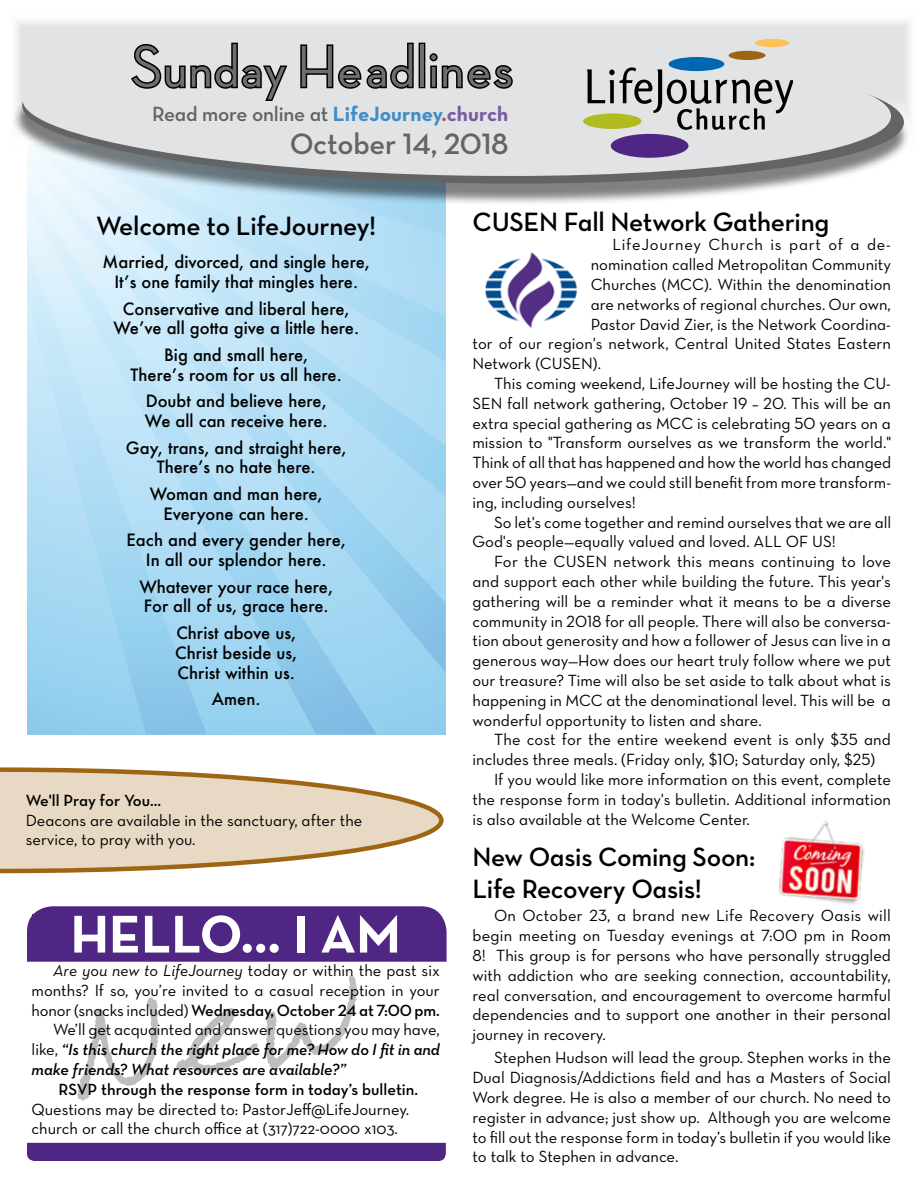
<style>
.page{position:relative;width:918px;height:1188px;background:#fff}
.page>*{position:absolute;margin:0;border:0;box-sizing:border-box;transform-origin:0 0}
.t1{font:500 60px "Neutra Disp";letter-spacing:.025em;color:#6d6e71}
.t2{font:700 54px "Neutra Text";color:#fff}
.t3{font:30px "Neutra Text Demi Alt";letter-spacing:-.01em;color:#636466}
.t4{font:27px/32.4px "Neutra Text Demi Alt";letter-spacing:-.01em;color:#000}
.t5{font:21px "Neutra Text Demi Alt";letter-spacing:-.01em;color:#636466}
.t6{font:16.5px/19.8px "Neutra Text Book Alt";color:#000;text-align:justify}
.t7{font:500 16.5px/19.8px "Futura";color:#000;text-align:center}
.t8{font:16.5px "Neutra Text Demi Alt";letter-spacing:-.005em;color:#000}
.t9{font:16.5px/19.8px "Neutra Text";color:#000}
.t10{font:italic 600 16.5px "Neutra Text";color:#000}
.t11{font:16.5px "Neutra Text Demi Italic Alt";color:#000}
.t12{font:16.5px "Neutra Text Book Alt";letter-spacing:.045em;color:#000}
.s1{font-family:"Neutra Text Bold Alt";color:#408dc5}
.s2{font-family:"Neutra Text Bold Alt";color:#c4495e}
.s3{font-family:"Neutra Text Bold Alt";color:#7b5ca2}
.s4{font-family:"Neutra Text";font-style:italic}
.s5{font-family:"Neutra Text Book Alt"}
.s6{font-family:"Neutra Text Book Alt";font-weight:400;font-style:normal}
.s7{font-family:"Neutra Text Demi Italic Alt";font-weight:400;font-style:normal}
</style>
<div class="page">
<svg style="left:27px;top:207px;width:419px;height:527px;background:#afdbf4"></svg>
<svg style="left:0;top:767px;width:444px;height:106px"></svg>
<svg style="left:16px;top:21px;width:894px;height:30px;background:#e5e6e7"></svg>
<div style="left:12px;top:51px;width:898px;height:156px;background:#000;opacity:.5"></div>
<svg style="left:19px;top:40px;width:888px;height:147px"></svg>
<svg style="left:20px;top:36px;width:874px;height:144px;background:#d2d4d5"></svg>
<svg style="left:129px;top:41px;width:161px;height:61px;background:#aaabac"></svg>
<svg style="left:299px;top:41px;width:116px;height:49px;background:#969697"></svg>
<div style="left:419px;top:43px;width:6px;height:45px;border:3px solid #000"></div>
<svg style="left:428px;top:52px;width:86px;height:38px;background:#8f9091"></svg>
<div style="left:611px;top:134px;width:78px;height:24px;background:#4f2683;border-radius:50%"></div>
<svg style="left:583px;top:113px;width:59px;height:16px"></svg>
<div style="left:669px;top:57px;width:55px;height:14px;background:#0067b1;border-radius:50%"></div>
<div style="left:729px;top:51px;width:37px;height:9px;background:#9e6614;border-radius:50%"></div>
<svg style="left:755px;top:40px;width:35px;height:7px"></svg>
<svg style="left:587px;top:67px;width:206px;height:63px;background:#b0b2ac"></svg>
<img style="left:485px;top:252px;width:92px;height:76px">
<div style="left:27px;top:1143px;width:419px;height:18px;background:#4f2683"></div>
<svg style="left:27px;top:906px;width:420px;height:56px;background:#5c368c"></svg>
<div style="left:33px;top:915px;width:406px;height:41px;background:#4f2683"></div>
<img style="left:778px;top:821px;width:87px;height:83px">
<h1 class="t1" style="left:131px;top:33px;width:383px">Sunday Headlines</h1>
<p class="t5" style="left:152px;top:101px;width:358px">Read more online at <span class="s1">LifeJourney</span><span class="s2">.</span><span class="s3">church</span></p>
<h3 class="t3" style="left:290px;top:126px;width:221px">October 14, 2018</h3>
<h3 class="t4" style="left:96px;top:209px;width:282px">Welcome to LifeJourney!</h3>
<p class="t7" style="left:103px;top:252px;width:269px">Married, divorced, and single here,<br>It’s one family that mingles here.</p>
<p class="t7" style="left:113px;top:298px;width:247px">Conservative and liberal here,<br>We’ve all gotta give a little here.</p>
<p class="t7" style="left:131px;top:345px;width:213px">Big and small here,<br>There’s room for us all here.</p>
<p class="t7" style="left:145px;top:391px;width:184px;text-align:left">Doubt and believe here,<br>We all can receive here.</p>
<p class="t7" style="left:126px;top:437px;width:222px">Gay, trans, and straight here,<br>There’s no hate here.</p>
<p class="t7" style="left:150px;top:484px;width:174px">Woman and man here,<br>Everyone can here.</p>
<p class="t7" style="left:127px;top:530px;width:221px">Each and every gender here,<br>In all our splendor here.</p>
<p class="t7" style="left:139px;top:576px;width:195px;text-align:left">Whatever your race here,<br>For all of us, grace here.</p>
<p class="t7" style="left:175px;top:623px;width:124px;text-align:justify">Christ above us, Christ beside us, Christ within us.</p>
<p class="t7" style="left:212px;top:689px;width:50px">Amen.</p>
<p class="t8" style="left:26px;top:790px;width:137px">We'll Pray for You...</p>
<p class="t6" style="left:26px;top:810px;width:338px">Deacons are available in the sanctuary, after the service, to pray with you.</p>
<h2 class="t2" style="left:70px;top:901px;width:332px">HELLO... I AM</h2>
<p class="t6" style="left:32px;top:960px;width:410px;text-align:right"><span class="s4">Are you new to LifeJourney</span> today or within the past six months? If so, you’re invited to a casual reception in your</p>
<p class="t8" style="left:32px;top:1000px;width:410px"><span class="s5">honor (snacks included)</span> Wednesday, October 24 at 7:00 pm.</p>
<p class="t6" style="left:53px;top:1020px;width:388px">We’ll get acquainted and answer questions you may have,</p>
<p class="t10" style="left:32px;top:1039px;width:410px"><span class="s6">like,</span> “Is this church the right place for me? <span class="s7">How do I fit in and</span></p>
<p class="t11" style="left:32px;top:1059px;width:316px">make friends? What resources are available?”</p>
<p class="t8" style="left:59px;top:1079px;width:361px">RSVP through the response form in today’s bulletin.</p>
<p class="t9" style="left:32px;top:1099px;width:379px">Questions may be directed to: PastorJeff@LifeJourney. church or call the church office at (317)722-0000 x103.</p>
<h3 class="t4" style="left:472px;top:205px;width:358px">CUSEN Fall Network Gathering</h3>
<p class="t12" style="left:612px;top:235px;width:280px">LifeJourney Church is part of a de-</p>
<p class="t6" style="left:591px;top:254px;width:302px">nomination called Metropolitan Community</p>
<p class="t6" style="left:591px;top:274px;width:302px">Churches (MCC). Within the denomination</p>
<p class="t6" style="left:591px;top:294px;width:302px">are networks of regional churches. Our own,</p>
<p class="t6" style="left:591px;top:314px;width:302px">Pastor David Zier, is the Network Coordina-</p>
<p class="t6" style="left:473px;top:334px;width:420px">tor of our region's network, Central United States Eastern</p>
<p class="t6" style="left:473px;top:353px;width:130px">Network (CUSEN).</p>
<p class="t6" style="left:494px;top:373px;width:398px">This coming weekend, LifeJourney will be hosting the CU-</p>
<p class="t6" style="left:473px;top:393px;width:420px">SEN fall network gathering, October 19 – 20. This will be an</p>
<p class="t6" style="left:473px;top:413px;width:420px">extra special gathering as MCC is celebrating 50 years on a</p>
<p class="t6" style="left:473px;top:433px;width:420px">mission to "Transform ourselves as we transform the world."</p>
<p class="t6" style="left:473px;top:452px;width:420px">Think of all that has happened and how the world has changed</p>
<p class="t6" style="left:473px;top:472px;width:420px">over 50 years—and we could still benefit from more transform-</p>
<p class="t6" style="left:473px;top:492px;width:165px">ing, including ourselves!</p>
<p class="t6" style="left:494px;top:512px;width:399px">So let's come together and remind ourselves that we are all</p>
<p class="t6" style="left:473px;top:532px;width:365px">God's people—equally valued and loved. ALL OF US!</p>
<p class="t6" style="left:494px;top:551px;width:398px">For the CUSEN network this means continuing to love</p>
<p class="t6" style="left:473px;top:571px;width:420px">and support each other while building the future. This year's</p>
<p class="t6" style="left:473px;top:591px;width:420px">gathering will be a reminder what it means to be a diverse</p>
<p class="t6" style="left:473px;top:611px;width:420px">community in 2018 for all people. There will also be conversa-</p>
<p class="t6" style="left:473px;top:631px;width:420px">tion about generosity and how a follower of Jesus can live in a</p>
<p class="t6" style="left:473px;top:650px;width:420px">generous way—How does our heart truly follow where we put</p>
<p class="t6" style="left:473px;top:670px;width:420px">our treasure? Time will also be set aside to talk about what is</p>
<p class="t6" style="left:473px;top:690px;width:420px">happening in MCC at the denominational level. This will be a</p>
<p class="t6" style="left:473px;top:710px;width:291px">wonderful opportunity to listen and share.</p>
<p class="t6" style="left:494px;top:730px;width:398px">The cost for the entire weekend event is only $35 and</p>
<p class="t6" style="left:473px;top:749px;width:404px">includes three meals. (Friday only, $10; Saturday only, $25)</p>
<p class="t6" style="left:494px;top:769px;width:398px">If you would like more information on this event, complete</p>
<p class="t6" style="left:473px;top:789px;width:420px">the response form in today's bulletin. Additional information</p>
<p class="t6" style="left:473px;top:809px;width:279px">is also available at the Welcome Center.</p>
<h3 class="t4" style="left:472px;top:840px;width:284px">New Oasis Coming Soon:<br>Life Recovery Oasis!</h3>
<p class="t6" style="left:473px;top:906px;width:420px;text-indent:22px">On October 23, a brand new Life Recovery Oasis will begin meeting on Tuesday evenings at 7:00 pm in Room 8! This group is for persons who have personally struggled with addiction who are seeking connection, accountability, real conversation, and encouragement to overcome harmful dependencies and to support one another in their personal journey in recovery.</p>
<p class="t6" style="left:473px;top:1048px;width:420px;text-indent:22px">Stephen Hudson will lead the group. Stephen works in the Dual Diagnosis/Addictions field and has a Masters of Social Work degree. He is also a member of our church. No need to register in advance; just show up. Although you are welcome to fill out the response form in today’s bulletin if you would like to talk to Stephen in advance.</p>
</div>
